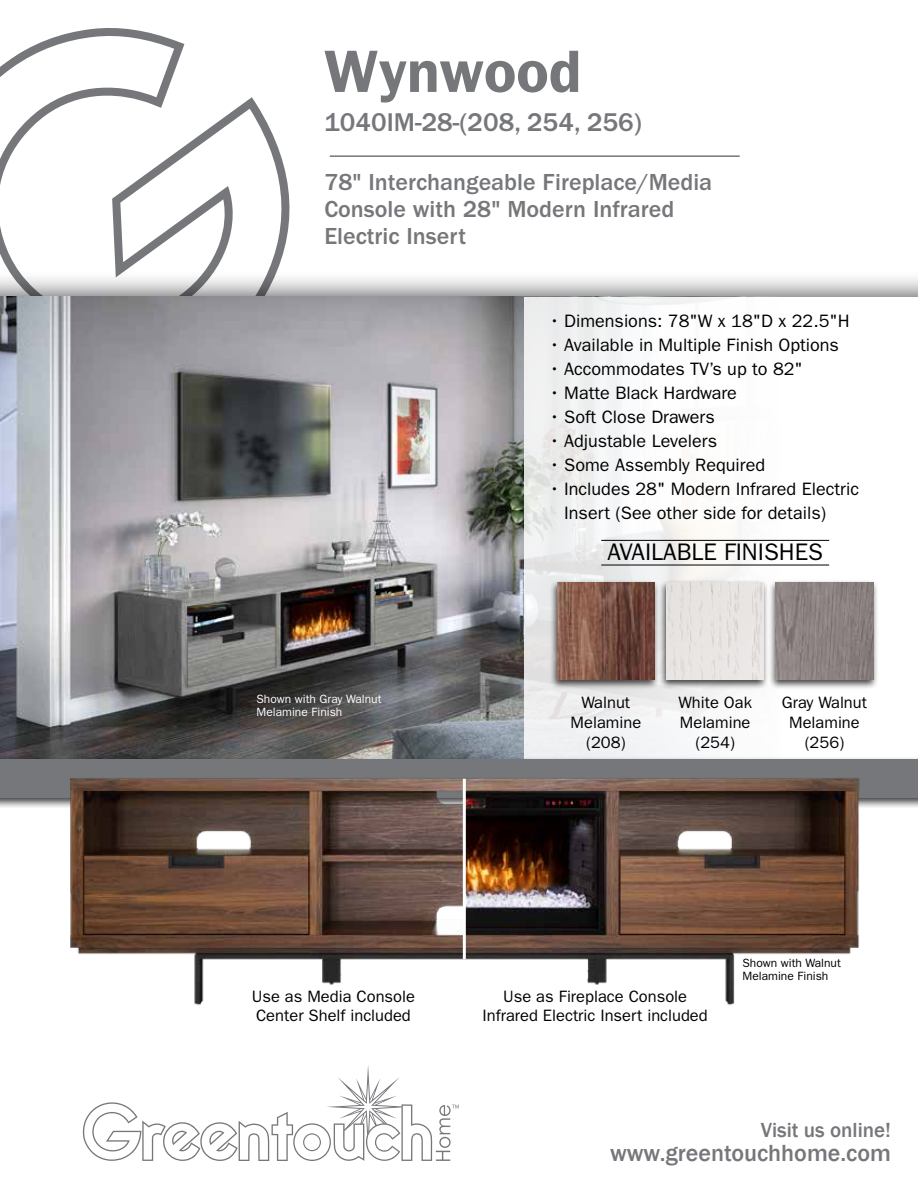
<style>
.page{position:relative;width:918px;height:1188px;background:#fff}
.page>*{position:absolute;margin:0;border:0;box-sizing:border-box;transform-origin:0 0}
.t1{font:600 60px "ITC Franklin Gothic Std";color:#76777a}
.t2{font:500 26.55px "ITC Franklin Gothic Std";color:#76777a}
.t3{font:500 24px/27px "ITC Franklin Gothic Std";color:#76777a}
.t4{font:500 24px "Franklin Gothic";color:#76777a}
.t5{font:24px "ITC Franklin Gothic Std";color:#000}
.t6{font:500 21px "Franklin Gothic";color:#76777a}
.t7{font:18px/24px "ITC Franklin Gothic Std";color:#000}
.t8{font:16.5px/19.8px "ITC Franklin Gothic Std";color:#000;text-align:center}
.t9{font:12px/13.5px "ITC Franklin Gothic Std";color:#fff}
.t10{font:12px/13.5px "ITC Franklin Gothic Std";color:#000}
</style>
<div class="page">
<svg style="left:0;top:28px;width:290px;height:243px"></svg>
<svg style="left:83px;top:1065px;width:376px;height:96px"></svg>
<div style="left:0;top:271px;width:918px;height:527px;background:#000;opacity:.6"></div>
<img style="left:0;top:297px;width:525px;height:458px">
<div style="left:525px;top:297px;width:393px;height:466px;background:linear-gradient(to right,#edeeee,#fff)"></div>
<div style="left:0;top:755px;width:918px;height:54px;background:#000;opacity:.75"></div>
<div style="left:0;top:759px;width:918px;height:39px;background:#76777a"></div>
<hr style="left:330px;top:155px;width:410px;height:2px;background:#76777a">
<img style="left:70px;top:778px;width:821px;height:227px">
<hr style="left:463px;top:779px;width:3px;height:180px;background:#fff">
<hr style="left:601px;top:565px;width:228px;height:1px;background:#000">
<hr style="left:601px;top:540px;width:228px;height:1px;background:#000">
<div style="left:659px;top:579px;width:110px;height:110px;background:#000;opacity:.75"></div>
<img style="left:667px;top:582px;width:97px;height:97px">
<div style="left:768px;top:579px;width:110px;height:110px;background:#000;opacity:.75"></div>
<img style="left:776px;top:582px;width:97px;height:97px">
<div style="left:549px;top:579px;width:111px;height:110px;background:#000;opacity:.75"></div>
<img style="left:557px;top:582px;width:98px;height:97px">
<h1 class="t1" style="left:324px;top:36px;width:258px">Wynwood</h1>
<h2 class="t2" style="left:324px;top:107px;width:319px">1040IM-28-(208, 254, 256)</h2>
<h3 class="t3" style="left:324px;top:169px;width:389px">78" Interchangeable Fireplace/Media<br>Console with 28" Modern Infrared<br>Electric Insert</h3>
<p class="t7" style="left:549px;top:309px;width:302px">• Dimensions: 78"W x 18"D x 22.5"H</p>
<p class="t7" style="left:549px;top:333px;width:291px">• Available in Multiple Finish Options</p>
<p class="t7" style="left:549px;top:357px;width:255px">• Accommodates TV’s up to 82"</p>
<p class="t7" style="left:549px;top:381px;width:189px">• Matte Black Hardware</p>
<p class="t7" style="left:549px;top:405px;width:167px">• Soft Close Drawers</p>
<p class="t7" style="left:549px;top:429px;width:170px">• Adjustable Levelers</p>
<p class="t7" style="left:549px;top:453px;width:217px">• Some Assembly Required</p>
<p class="t7" style="left:564px;top:477px;width:296px;text-indent:-15px">• Includes 28" Modern Infrared Electric<br>Insert (See other side for details)</p>
<p class="t9" style="left:256px;top:692px;width:127px">Shown with Gray Walnut<br>Melamine Finish</p>
<h3 class="t5" style="left:607px;top:538px;width:217px">AVAILABLE FINISHES</h3>
<p class="t8" style="left:571px;top:693px;width:72px">Walnut<br>Melamine (208)</p>
<p class="t8" style="left:782px;top:693px;width:87px">Gray Walnut<br>Melamine (256)</p>
<p class="t8" style="left:678px;top:693px;width:75px">White Oak<br>Melamine (254)</p>
<p class="t10" style="left:742px;top:956px;width:100px">Shown with Walnut<br>Melamine Finish</p>
<p class="t8" style="left:252px;top:987px;width:165px;text-align:left">Use as Media Console<br>Center Shelf included</p>
<p class="t8" style="left:483px;top:987px;width:227px">Use as Fireplace Console<br>Infrared Electric Insert included</p>
<p class="t6" style="left:761px;top:1117px;width:132px">Visit us online!</p>
<h3 class="t4" style="left:610px;top:1138px;width:282px">www.greentouchhome.com</h3>
</div>
